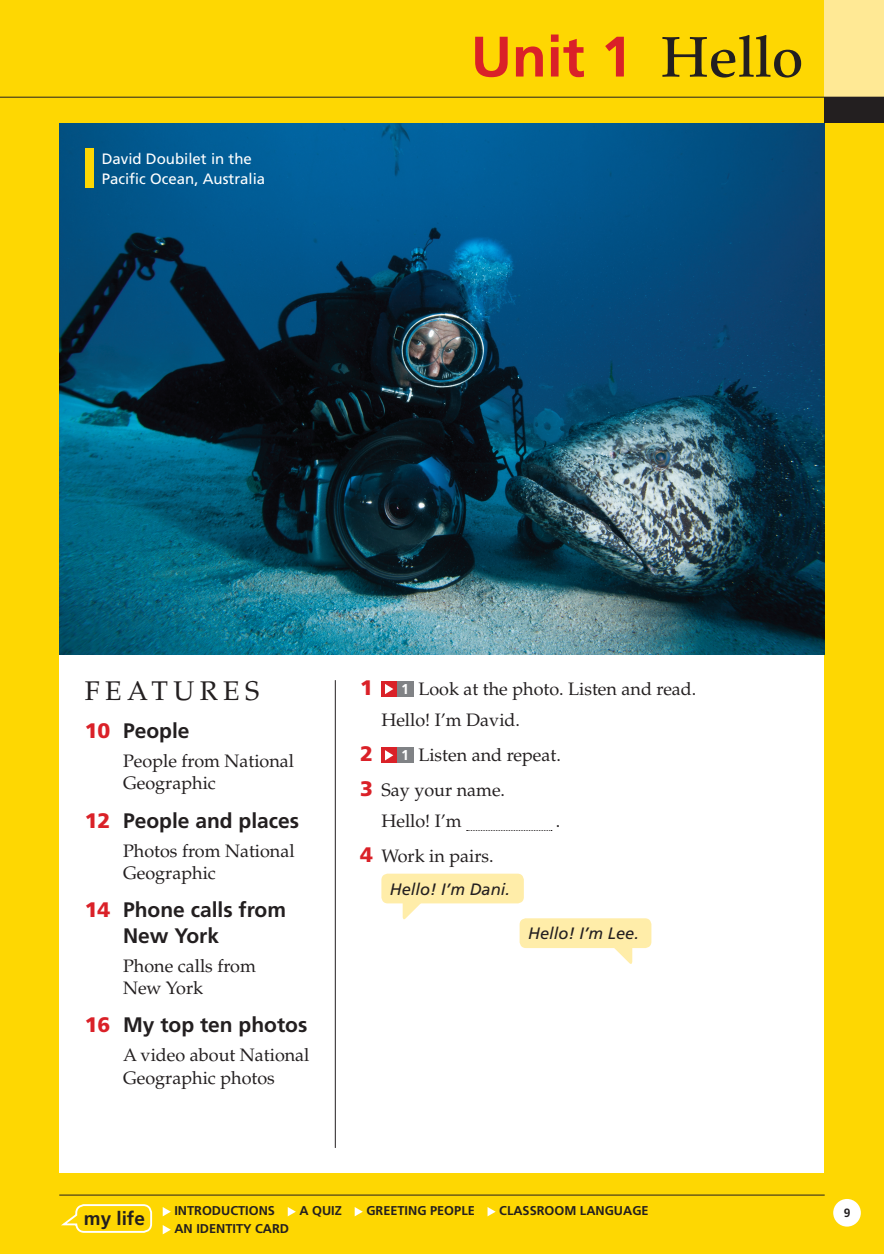
<style>
.page{position:relative;width:884px;height:1254px;background:#fff}
.page>*{position:absolute;margin:0;border:0;box-sizing:border-box;transform-origin:0 0}
.t1{font:700 57px "Frutiger LT Std";color:#da2128}
.t2{font:27px "Palatino LT Std";letter-spacing:.2em;color:#231f20}
.t3{font:700 21px/25.5px "Frutiger LT Std";color:#231f20}
.t4{font:900 21px "Frutiger LT Std";color:#da2128}
.t5{font:700 18.9px "Frutiger LT Std";color:#231f20}
.t6{font:18px/22.5px "Palatino LT Std";color:#231f20}
.t7{font:italic 16.5px "Frutiger LT Std";color:#231f20}
.t8{font:15px/19.5px "Frutiger LT Std";color:#fff}
.t9{font:700 12.75px "Frutiger LT Std";color:#231f20}
.t10{font:700 12px "Frutiger LT Std";color:#231f20}
.s1{font-family:"Palatino LT Std";font-weight:500;color:#231f20}
.s2{font-weight:900;color:#da2128}
.s3{font-family:"Frutiger LT Std";font-weight:700;font-size:14.25px;color:#fff}
.s4{font-family:"Frutiger LT Std";font-weight:900;font-size:21px;color:#da2128}
</style>
<div class="page">
<div style="left:0;top:0;width:59px;height:1254px;background:#fed702"></div>
<div style="left:825px;top:0;width:59px;height:1254px;background:#fed702"></div>
<div style="left:0;top:0;width:884px;height:123px;background:#fed702"></div>
<div style="left:0;top:1173px;width:884px;height:81px;background:#fed702"></div>
<div style="left:825px;top:0;width:59px;height:123px;background:#ffe995"></div>
<div style="left:825px;top:98px;width:59px;height:25px;background:#231f20"></div>
<hr style="left:0;top:97px;width:884px;height:1px;background:#231f20">
<hr style="left:59px;top:1195px;width:766px;height:1px;background:#231f20">
<div style="left:833px;top:1199px;width:28px;height:27px;background:#fff;border-radius:50%"></div>
<hr style="left:335px;top:680px;width:1px;height:468px;background:#231f20">
<img style="left:59px;top:123px;width:766px;height:532px">
<div style="left:85px;top:149px;width:8px;height:39px;background:#fed702"></div>
<div style="left:397px;top:681px;width:17px;height:16px;background:#808285"></div>
<div style="left:381px;top:681px;width:16px;height:16px;background:#da2128"></div>
<svg style="left:385px;top:684px;width:8px;height:10px"></svg>
<div style="left:397px;top:747px;width:17px;height:16px;background:#808285"></div>
<div style="left:381px;top:747px;width:16px;height:16px;background:#da2128"></div>
<svg style="left:385px;top:750px;width:8px;height:10px"></svg>
<svg style="left:467px;top:830px;width:85px;height:1px"></svg>
<div style="left:381px;top:874px;width:143px;height:29px;background:#ffeda9;border-radius:6px"></div>
<svg style="left:403px;top:903px;width:20px;height:17px"></svg>
<div style="left:520px;top:918px;width:131px;height:30px;background:#ffeda9;border-radius:6px"></div>
<svg style="left:614px;top:948px;width:18px;height:16px"></svg>
<div style="left:75px;top:1204px;width:77px;height:29px;border:2px solid #fff;border-radius:8px"></div>
<svg style="left:163px;top:1207px;width:8px;height:9px"></svg>
<svg style="left:288px;top:1207px;width:8px;height:9px"></svg>
<svg style="left:355px;top:1207px;width:8px;height:9px"></svg>
<svg style="left:488px;top:1207px;width:8px;height:9px"></svg>
<svg style="left:163px;top:1225px;width:8px;height:9px"></svg>
<p class="t8" style="left:102px;top:149px;width:165px">David Doubilet in the<br>Pacific Ocean, Australia</p>
<p class="t1" style="left:471px;top:23px;width:334px">Unit 1 <span class="s1">Hello</span></p>
<p class="t2" style="left:85px;top:675px;width:176px">FEATURES</p>
<p class="t3" style="left:85px;top:718px;width:106px"><span class="s2">10</span> People</p>
<p class="t6" style="left:123px;top:750px;width:173px">People from National<br>Geographic</p>
<p class="t3" style="left:85px;top:808px;width:216px"><span class="s2">12</span> People and places</p>
<p class="t6" style="left:123px;top:839px;width:173px">Photos from National<br>Geographic</p>
<p class="t3" style="left:123px;top:897px;width:164px;text-indent:-38px"><span class="s2">14</span> Phone calls from<br>New York</p>
<p class="t6" style="left:123px;top:955px;width:134px">Phone calls from<br>New York</p>
<p class="t3" style="left:85px;top:1012px;width:224px"><span class="s2">16</span> My top ten photos</p>
<p class="t6" style="left:123px;top:1044px;width:188px">A video about National<br>Geographic photos</p>
<p class="t4" style="left:360px;top:675px;width:14px">1</p>
<p class="t6" style="left:381px;top:673px;width:317px;line-height:31px;text-indent:20px"><span class="s3">1</span> Look at the photo. Listen and read.<br>Hello! I’m David.</p>
<p class="t4" style="left:360px;top:741px;width:14px">2</p>
<p class="t6" style="left:360px;top:737px;width:202px;line-height:35.2px;text-indent:41px"><span class="s3">1</span> Listen and repeat.<br><span class="s4">3</span> Say your name.</p>
<p class="t6" style="left:381px;top:810px;width:82px">Hello! I’m</p>
<p class="t6" style="left:556px;top:810px;width:6px">.</p>
<p class="t6" style="left:360px;top:845px;width:135px"><span class="s4">4</span> Work in pairs.</p>
<p class="t7" style="left:390px;top:879px;width:122px">Hello! I’m Dani.</p>
<p class="t7" style="left:528px;top:924px;width:112px">Hello! I’m Lee.</p>
<p class="t5" style="left:84px;top:1207px;width:62px">my life</p>
<p class="t9" style="left:174px;top:1203px;width:102px">INTRODUCTIONS</p>
<p class="t9" style="left:299px;top:1203px;width:44px">A QUIZ</p>
<p class="t9" style="left:366px;top:1203px;width:110px">GREETING PEOPLE</p>
<p class="t9" style="left:499px;top:1203px;width:151px">CLASSROOM LANGUAGE</p>
<p class="t10" style="left:844px;top:1206px;width:8px">9</p>
<p class="t9" style="left:174px;top:1221px;width:116px">AN IDENTITY CARD</p>
</div>
